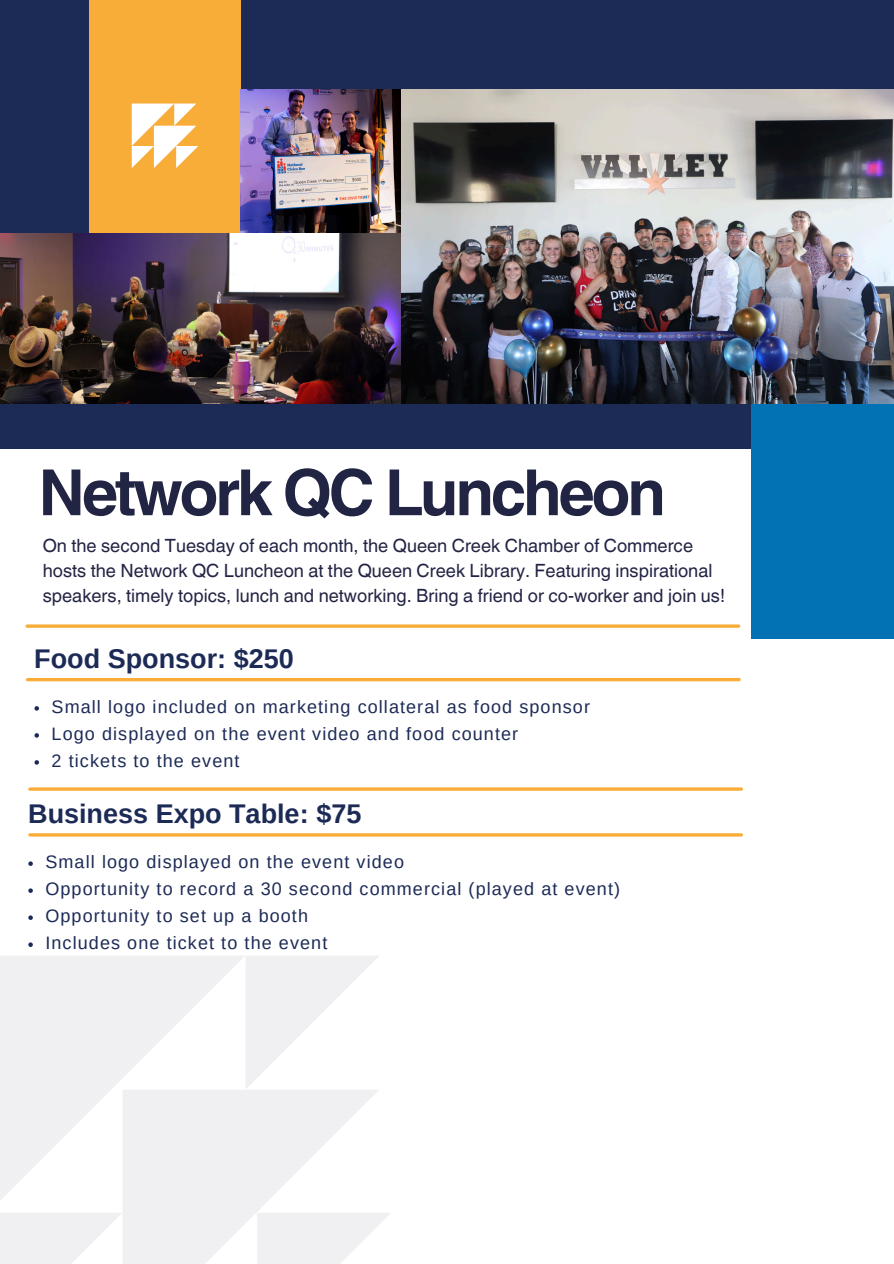
<style>
.page{position:relative;width:894px;height:1264px;background:#fff}
.page>*{position:absolute;margin:0;border:0;box-sizing:border-box;transform-origin:0 0}
.t1{font:700 63.6px "Helvetica World";letter-spacing:-.055em;color:#222444}
.t2{font:700 27px "Arimo";color:#1c2a56}
.t3{font:18.3px/24.8px "Helvetica World";color:#222444}
.t4{font:18px "Arimo";letter-spacing:.06em;color:#1c2a56}
</style>
<div class="page">
<div style="left:0;top:0;width:893px;height:448px;background:#1c2a56"></div>
<div style="left:89px;top:0;width:152px;height:233px;background:#f9ad39"></div>
<div style="left:751px;top:401px;width:142px;height:238px;background:#0272b5"></div>
<img style="left:400px;top:89px;width:493px;height:314px">
<img style="left:241px;top:89px;width:159px;height:144px">
<img style="left:0;top:233px;width:400px;height:170px">
<svg style="left:132px;top:103px;width:66px;height:65px"></svg>
<svg style="left:0;top:956px;width:390px;height:307px"></svg>
<svg style="left:28px;top:861px;width:5px;height:4px"></svg>
<svg style="left:28px;top:888px;width:5px;height:4px"></svg>
<svg style="left:28px;top:915px;width:5px;height:4px"></svg>
<svg style="left:28px;top:942px;width:5px;height:4px"></svg>
<hr style="left:30px;top:787px;width:711px;height:3px;background:#f9ad39">
<hr style="left:30px;top:833px;width:711px;height:3px;background:#f9ad39">
<svg style="left:34px;top:706px;width:5px;height:4px"></svg>
<svg style="left:34px;top:733px;width:5px;height:4px"></svg>
<svg style="left:34px;top:760px;width:5px;height:4px"></svg>
<hr style="left:28px;top:678px;width:710px;height:3px;background:#f9ad39">
<svg style="left:27px;top:624px;width:711px;height:4px;background:#f9b957"></svg>
<p class="t1" style="left:38px;top:440px;width:628px">Network QC Luncheon</p>
<h1 class="t3" style="left:43px;top:533px;width:683px">On the second Tuesday of each month, the Queen Creek Chamber of Commerce hosts the Network QC Luncheon at the Queen Creek Library. Featuring inspirational speakers, timely topics, lunch and networking. Bring a friend or co-worker and join us!</h1>
<p class="t2" style="left:34px;top:643px;width:261px">Food Sponsor: $250</p>
<h2 class="t4" style="left:52px;top:696px;width:539px">Small logo included on marketing collateral as food sponsor</h2>
<p class="t4" style="left:52px;top:723px;width:468px">Logo displayed on the event video and food counter</p>
<p class="t4" style="left:52px;top:750px;width:189px">2 tickets to the event</p>
<p class="t2" style="left:28px;top:798px;width:335px">Business Expo Table: $75</p>
<p class="t4" style="left:45px;top:851px;width:360px">Small logo displayed on the event video</p>
<h2 class="t4" style="left:45px;top:878px;width:576px">Opportunity to record a 30 second commercial (played at event)</h2>
<p class="t4" style="left:45px;top:905px;width:264px">Opportunity to set up a booth</p>
<p class="t4" style="left:45px;top:932px;width:283px">Includes one ticket to the event</p>
</div>
